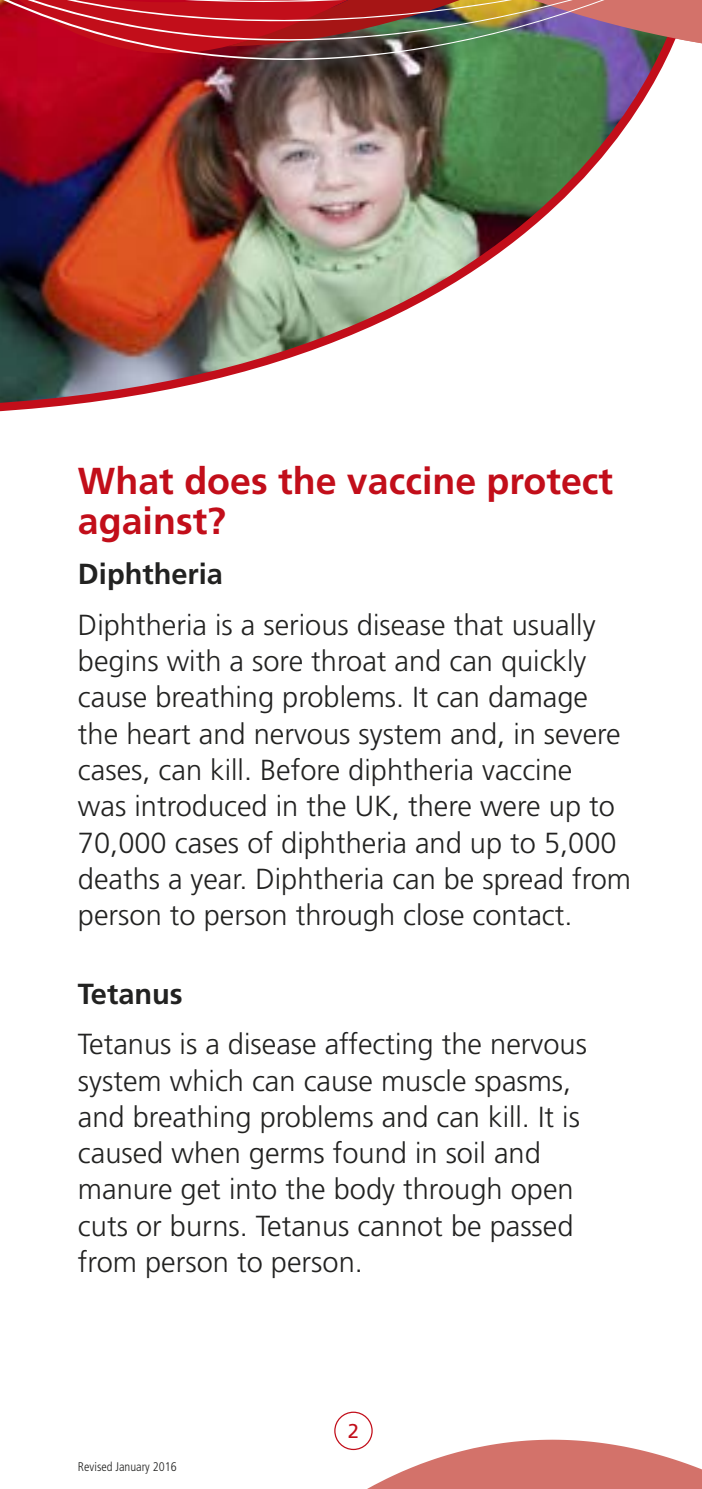
<style>
.page{position:relative;width:702px;height:1489px;background:#fff}
.page>*{position:absolute;margin:0;border:0;box-sizing:border-box;transform-origin:0 0}
.Title__dark_red{font:700 37.5px/40px "Frutiger LT Std";color:#c20e1a}
.body_text{font:300 29px/36.2px "Frutiger LT Std";color:#222221}
.sub_head{font:700 29px "Frutiger LT Std";color:#222221}
.t1{font:20px "Frutiger LT Std";color:#c20e1a}
.t2{font:300 condensed 12.5px "Frutiger LT Std";color:#222221}
</style>
<div class="page">
<img style="left:0;top:106px;width:640px;height:306px">
<svg style="left:334px;top:1411px;width:364px;height:57px"></svg>
<div style="left:369px;top:1468px;width:333px;height:20px;background:#d3726a"></div>
<img style="left:0;top:0;width:702px;height:106px">
<p class="Title__dark_red" style="left:78px;top:461px;width:536px">What does the vaccine protect against?</p>
<p class="sub_head" style="left:78px;top:557px;width:147px">Diphtheria</p>
<p class="body_text" style="left:78px;top:607px;width:554px">Diphtheria is a serious disease that usually begins with a sore throat and can quickly cause breathing problems. It can damage the heart and nervous system and, in severe cases, can kill. Before diphtheria vaccine<br>was introduced in the UK, there were up to 70,000 cases of diphtheria and up to 5,000 deaths a year. Diphtheria can be spread from person to person through close contact.</p>
<p class="sub_head" style="left:78px;top:976px;width:106px">Tetanus</p>
<p class="body_text" style="left:78px;top:1026px;width:510px">Tetanus is a disease affecting the nervous system which can cause muscle spasms, and breathing problems and can kill. It is caused when germs found in soil and manure get into the body through open cuts or burns. Tetanus cannot be passed from person to person.</p>
<p class="t2" style="left:78px;top:1459px;width:100px">Revised January 2016</p>
<p class="t1" style="left:348px;top:1419px;width:13px">2</p>
</div>
